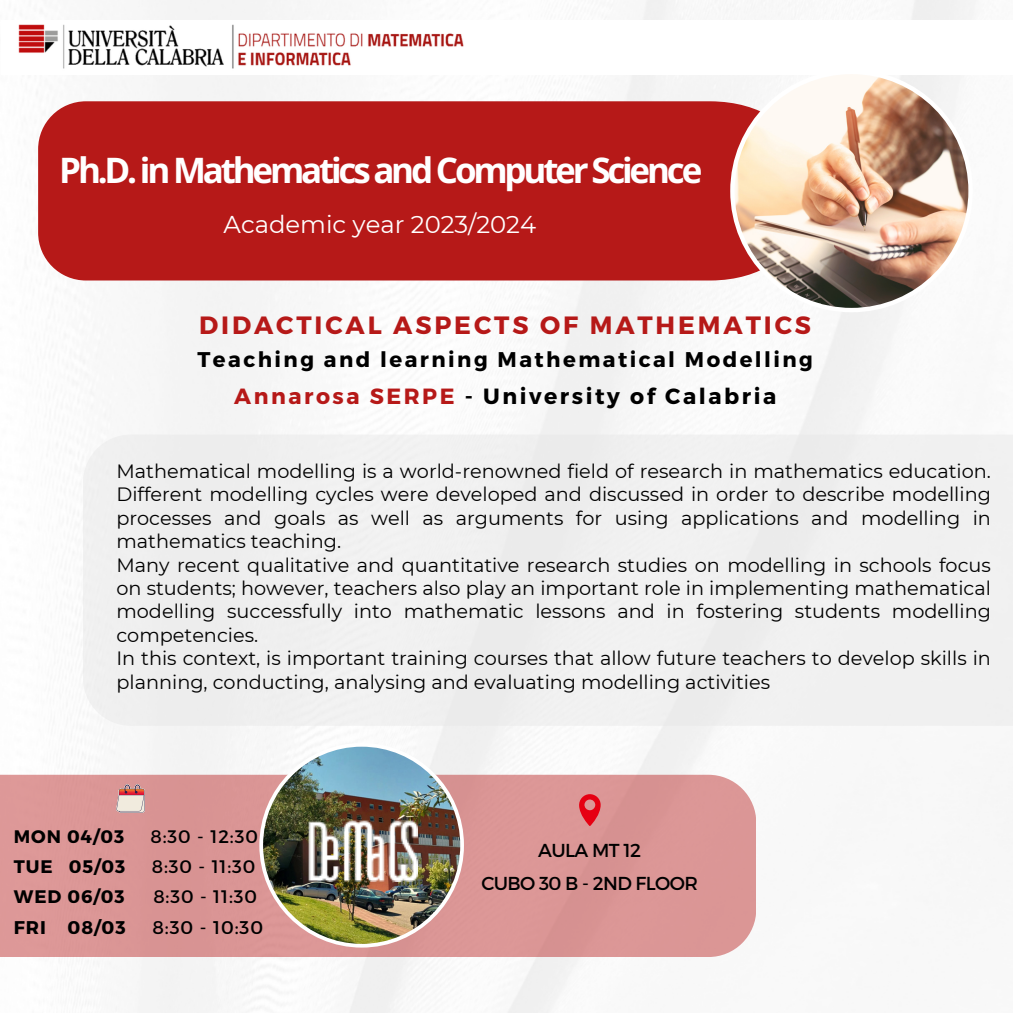
<style>
.page{position:relative;width:1013px;height:1013px;background:#fff}
.page>*{position:absolute;margin:0;border:0;box-sizing:border-box;transform-origin:0 0}
.t1{font:700 35px "Open Sans";letter-spacing:-.09em;color:#fff}
.t2{font:700 25px "Montserrat";letter-spacing:.115em;color:#b61918}
.t3{font:24.25px "Montserrat";color:#fff}
.t4{font:700 22px "Montserrat";letter-spacing:.115em;color:#000}
.t5{font:700 21.25px "Montserrat";letter-spacing:.115em;color:#000}
.t6{font:19.25px/23.5px "Montserrat";color:#000}
.t7{font:18.75px "Montserrat";letter-spacing:-.03em;color:#000}
.t8{font:18.38px "Montserrat";color:#000}
.t9{font:700 18.38px "Montserrat";letter-spacing:.05em;color:#000}
.t10{font:18.12px "Montserrat";letter-spacing:.05em;color:#000}
.t11{font:700 18.12px "Montserrat";letter-spacing:.05em;color:#000}
.s1{color:#b61918}
</style>
<div class="page">
<div style="left:83px;top:434px;width:929px;height:291px;background:#f0f0f0"></div>
<div style="left:0;top:774px;width:756px;height:183px;background:#db9696"></div>
<img style="left:259px;top:743px;width:205px;height:204px">
<img style="left:306px;top:816px;width:111px;height:65px">
<img style="left:18px;top:24px;width:446px;height:45px">
<div style="left:38px;top:101px;width:692px;height:179px;background:#b61918"></div>
<img style="left:116px;top:784px;width:29px;height:28px">
<svg style="left:579px;top:794px;width:21px;height:32px"></svg>
<img style="left:730px;top:74px;width:242px;height:238px">
<p class="t1" style="left:59px;top:146px;width:644px">Ph.D. in Mathematics and Computer Science</p>
<p class="t3" style="left:224px;top:210px;width:314px">Academic year 2023/2024</p>
<p class="t2" style="left:199px;top:309px;width:613px">DIDACTICAL ASPECTS OF MATHEMATICS</p>
<p class="t5" style="left:197px;top:345px;width:617px">Teaching and learning Mathematical Modelling</p>
<p class="t4" style="left:234px;top:382px;width:543px"><span class="s1">Annarosa SERPE</span> - University of Calabria</p>
<h5 class="t6" style="left:116px;top:459px;width:876px">Mathematical modelling is a world-renowned field of research in mathematics education.<br>Different modelling cycles were developed and discussed in order to describe modelling processes and goals as well as arguments for using applications and modelling in mathematics teaching.<br>Many recent qualitative and quantitative research studies on modelling in schools focus on students; however, teachers also play an important role in implementing mathematical modelling successfully into mathematic lessons and in fostering students modelling competencies.<br>In this context, is important training courses that allow future teachers to develop skills in planning, conducting, analysing and evaluating modelling activities</h5>
<p class="t11" style="left:14px;top:824px;width:112px">MON 04/03</p>
<p class="t10" style="left:151px;top:824px;width:109px">8:30 - 12:30</p>
<p class="t11" style="left:14px;top:854px;width:113px">TUE 05/03</p>
<p class="t10" style="left:152px;top:854px;width:105px">8:30 - 11:30</p>
<p class="t11" style="left:14px;top:884px;width:112px">WED 06/03</p>
<p class="t10" style="left:153px;top:884px;width:105px">8:30 - 11:30</p>
<p class="t9" style="left:14px;top:915px;width:113px">FRI 08/03</p>
<p class="t8" style="left:152px;top:915px;width:112px">8:30 - 10:30</p>
<p class="t7" style="left:538px;top:837px;width:104px">AULA MT 12</p>
<p class="t7" style="left:481px;top:871px;width:218px">CUBO 30 B - 2ND FLOOR</p>
</div>
